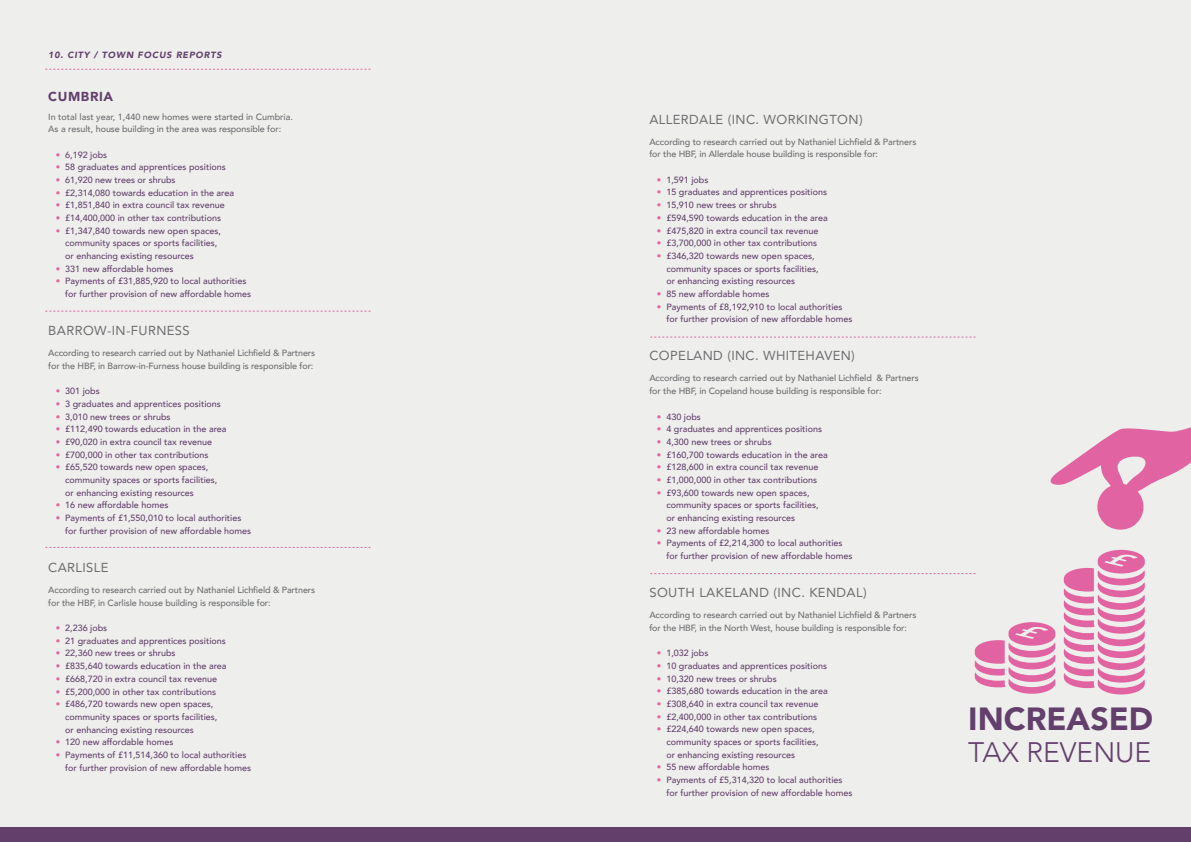
<style>
.page{position:relative;width:1191px;height:842px;background:#eeeeec}
.page>*{position:absolute;margin:0;border:0;box-sizing:border-box;transform-origin:0 0}
.t1{font:900 32px "Avenir";color:#63406c}
.t2{font:300 28.2px "Avenir";color:#63406c}
.t3{font:13px "Avenir";letter-spacing:.03em;color:#6c6d70}
.t4{font:900 13px "Avenir";letter-spacing:.05em;color:#63406c}
.t5{font:500 9px/12.7px "Avenir";color:#63406c}
.t6{font:500 9px/12.7px "Avenir";letter-spacing:-.01em;color:#6c6d70}
.t7{font:italic 900 9px "Avenir";letter-spacing:.09em;color:#63406c}
.s1{font-weight:900;color:#e263a2}
</style>
<div class="page">
<div style="left:0;top:828px;width:1191px;height:14px;background:#63406c"></div>
<svg style="left:45px;top:69px;width:325px;height:1px"></svg>
<svg style="left:45px;top:311px;width:325px;height:1px"></svg>
<svg style="left:45px;top:547px;width:325px;height:1px"></svg>
<svg style="left:650px;top:573px;width:325px;height:1px"></svg>
<svg style="left:650px;top:337px;width:325px;height:1px"></svg>
<svg style="left:1063px;top:550px;width:81px;height:144px"></svg>
<svg style="left:1050px;top:427px;width:141px;height:103px"></svg>
<svg style="left:974px;top:622px;width:81px;height:72px"></svg>
<p class="t7" style="left:48px;top:47px;width:175px">10. CITY / TOWN FOCUS REPORTS</p>
<p class="t4" style="left:48px;top:86px;width:67px">CUMBRIA</p>
<p class="t6" style="left:48px;top:110px;width:246px">In total last year, 1,440 new homes were started in Cumbria.<br>As a result, house building in the area was responsible for:</p>
<p class="t5" style="left:56px;top:148px;width:53px"><span class="s1">•</span> 6,192 jobs</p>
<p class="t5" style="left:56px;top:160px;width:172px"><span class="s1">•</span> 58 graduates and apprentices positions</p>
<p class="t5" style="left:56px;top:173px;width:121px"><span class="s1">•</span> 61,920 new trees or shrubs</p>
<p class="t5" style="left:56px;top:186px;width:180px"><span class="s1">•</span> £2,314,080 towards education in the area</p>
<p class="t5" style="left:56px;top:198px;width:170px"><span class="s1">•</span> £1,851,840 in extra council tax revenue</p>
<p class="t5" style="left:56px;top:211px;width:167px"><span class="s1">•</span> £14,400,000 in other tax contributions</p>
<p class="t5" style="left:65px;top:224px;width:157px;text-indent:-10px"><span class="s1">•</span> £1,347,840 towards new open spaces, community spaces or sports facilities, or enhancing existing resources</p>
<p class="t5" style="left:56px;top:262px;width:119px"><span class="s1">•</span> 331 new affordable homes</p>
<p class="t5" style="left:65px;top:274px;width:187px;text-indent:-10px"><span class="s1">•</span> Payments of £31,885,920 to local authorities for further provision of new affordable homes</p>
<p class="t3" style="left:48px;top:320px;width:143px">BARROW-IN-FURNESS</p>
<p class="t6" style="left:48px;top:346px;width:268px">According to research carried out by Nathaniel Lichfield &amp; Partners for the HBF, in Barrow-in-Furness house building is responsible for:</p>
<p class="t5" style="left:56px;top:384px;width:46px"><span class="s1">•</span> 301 jobs</p>
<p class="t5" style="left:56px;top:397px;width:167px"><span class="s1">•</span> 3 graduates and apprentices positions</p>
<p class="t5" style="left:56px;top:410px;width:116px"><span class="s1">•</span> 3,010 new trees or shrubs</p>
<p class="t5" style="left:56px;top:422px;width:172px"><span class="s1">•</span> £112,490 towards education in the area</p>
<p class="t5" style="left:56px;top:435px;width:158px"><span class="s1">•</span> £90,020 in extra council tax revenue</p>
<p class="t5" style="left:56px;top:448px;width:154px"><span class="s1">•</span> £700,000 in other tax contributions</p>
<p class="t5" style="left:65px;top:460px;width:154px;text-indent:-10px"><span class="s1">•</span> £65,520 towards new open spaces, community spaces or sports facilities, or enhancing existing resources</p>
<p class="t5" style="left:56px;top:498px;width:114px"><span class="s1">•</span> 16 new affordable homes</p>
<p class="t5" style="left:65px;top:511px;width:187px;text-indent:-10px"><span class="s1">•</span> Payments of £1,550,010 to local authorities for further provision of new affordable homes</p>
<p class="t3" style="left:48px;top:557px;width:62px">CARLISLE</p>
<p class="t6" style="left:48px;top:583px;width:268px">According to research carried out by Nathaniel Lichfield &amp; Partners for the HBF, in Carlisle house building is responsible for:</p>
<p class="t5" style="left:56px;top:621px;width:53px"><span class="s1">•</span> 2,236 jobs</p>
<p class="t5" style="left:56px;top:634px;width:172px"><span class="s1">•</span> 21 graduates and apprentices positions</p>
<p class="t5" style="left:56px;top:646px;width:121px"><span class="s1">•</span> 22,360 new trees or shrubs</p>
<p class="t5" style="left:56px;top:659px;width:172px"><span class="s1">•</span> £835,640 towards education in the area</p>
<p class="t5" style="left:56px;top:672px;width:163px"><span class="s1">•</span> £668,720 in extra council tax revenue</p>
<p class="t5" style="left:56px;top:684px;width:162px"><span class="s1">•</span> £5,200,000 in other tax contributions</p>
<p class="t5" style="left:65px;top:697px;width:154px;text-indent:-10px"><span class="s1">•</span> £486,720 towards new open spaces, community spaces or sports facilities, or enhancing existing resources</p>
<p class="t5" style="left:56px;top:735px;width:119px"><span class="s1">•</span> 120 new affordable homes</p>
<p class="t5" style="left:65px;top:748px;width:187px;text-indent:-10px"><span class="s1">•</span> Payments of £11,514,360 to local authorities for further provision of new affordable homes</p>
<p class="t3" style="left:649px;top:109px;width:215px">ALLERDALE (INC. WORKINGTON)</p>
<p class="t6" style="left:649px;top:135px;width:268px">According to research carried out by Nathaniel Lichfield &amp; Partners for the HBF, in Allerdale house building is responsible for:</p>
<p class="t5" style="left:657px;top:173px;width:53px"><span class="s1">•</span> 1,591 jobs</p>
<p class="t5" style="left:657px;top:185px;width:172px"><span class="s1">•</span> 15 graduates and apprentices positions</p>
<p class="t5" style="left:657px;top:198px;width:121px"><span class="s1">•</span> 15,910 new trees or shrubs</p>
<p class="t5" style="left:657px;top:211px;width:172px"><span class="s1">•</span> £594,590 towards education in the area</p>
<p class="t5" style="left:657px;top:224px;width:163px"><span class="s1">•</span> £475,820 in extra council tax revenue</p>
<p class="t5" style="left:657px;top:236px;width:162px"><span class="s1">•</span> £3,700,000 in other tax contributions</p>
<p class="t5" style="left:666px;top:249px;width:154px;text-indent:-10px"><span class="s1">•</span> £346,320 towards new open spaces, community spaces or sports facilities, or enhancing existing resources</p>
<p class="t5" style="left:657px;top:287px;width:114px"><span class="s1">•</span> 85 new affordable homes</p>
<p class="t5" style="left:666px;top:300px;width:187px;text-indent:-10px"><span class="s1">•</span> Payments of £8,192,910 to local authorities for further provision of new affordable homes</p>
<p class="t3" style="left:649px;top:345px;width:207px">COPELAND (INC. WHITEHAVEN)</p>
<p class="t6" style="left:649px;top:371px;width:271px">According to research carried out by Nathaniel Lichfield &amp; Partners for the HBF, in Copeland house building is responsible for:</p>
<p class="t5" style="left:657px;top:410px;width:46px"><span class="s1">•</span> 430 jobs</p>
<p class="t5" style="left:657px;top:422px;width:167px"><span class="s1">•</span> 4 graduates and apprentices positions</p>
<p class="t5" style="left:657px;top:435px;width:116px"><span class="s1">•</span> 4,300 new trees or shrubs</p>
<p class="t5" style="left:657px;top:448px;width:172px"><span class="s1">•</span> £160,700 towards education in the area</p>
<p class="t5" style="left:657px;top:460px;width:163px"><span class="s1">•</span> £128,600 in extra council tax revenue</p>
<p class="t5" style="left:657px;top:473px;width:162px"><span class="s1">•</span> £1,000,000 in other tax contributions</p>
<p class="t5" style="left:666px;top:486px;width:154px;text-indent:-10px"><span class="s1">•</span> £93,600 towards new open spaces, community spaces or sports facilities, or enhancing existing resources</p>
<p class="t5" style="left:657px;top:524px;width:114px"><span class="s1">•</span> 23 new affordable homes</p>
<p class="t5" style="left:666px;top:536px;width:187px;text-indent:-10px"><span class="s1">•</span> Payments of £2,214,300 to local authorities for further provision of new affordable homes</p>
<p class="t3" style="left:649px;top:582px;width:219px">SOUTH LAKELAND (INC. KENDAL)</p>
<p class="t6" style="left:649px;top:608px;width:268px">According to research carried out by Nathaniel Lichfield &amp; Partners for the HBF, in the North West, house building is responsible for:</p>
<p class="t5" style="left:657px;top:646px;width:53px"><span class="s1">•</span> 1,032 jobs</p>
<p class="t5" style="left:657px;top:659px;width:172px"><span class="s1">•</span> 10 graduates and apprentices positions</p>
<p class="t5" style="left:657px;top:672px;width:121px"><span class="s1">•</span> 10,320 new trees or shrubs</p>
<p class="t5" style="left:657px;top:684px;width:172px"><span class="s1">•</span> £385,680 towards education in the area</p>
<p class="t5" style="left:657px;top:697px;width:163px"><span class="s1">•</span> £308,640 in extra council tax revenue</p>
<p class="t5" style="left:657px;top:710px;width:162px"><span class="s1">•</span> £2,400,000 in other tax contributions</p>
<p class="t5" style="left:666px;top:722px;width:154px;text-indent:-10px"><span class="s1">•</span> £224,640 towards new open spaces, community spaces or sports facilities, or enhancing existing resources</p>
<p class="t5" style="left:657px;top:760px;width:114px"><span class="s1">•</span> 55 new affordable homes</p>
<p class="t5" style="left:666px;top:773px;width:187px;text-indent:-10px"><span class="s1">•</span> Payments of £5,314,320 to local authorities for further provision of new affordable homes</p>
<p class="t1" style="left:968px;top:691px;width:186px">INCREASED</p>
<p class="t2" style="left:968px;top:736px;width:184px">TAX REVENUE</p>
</div>
